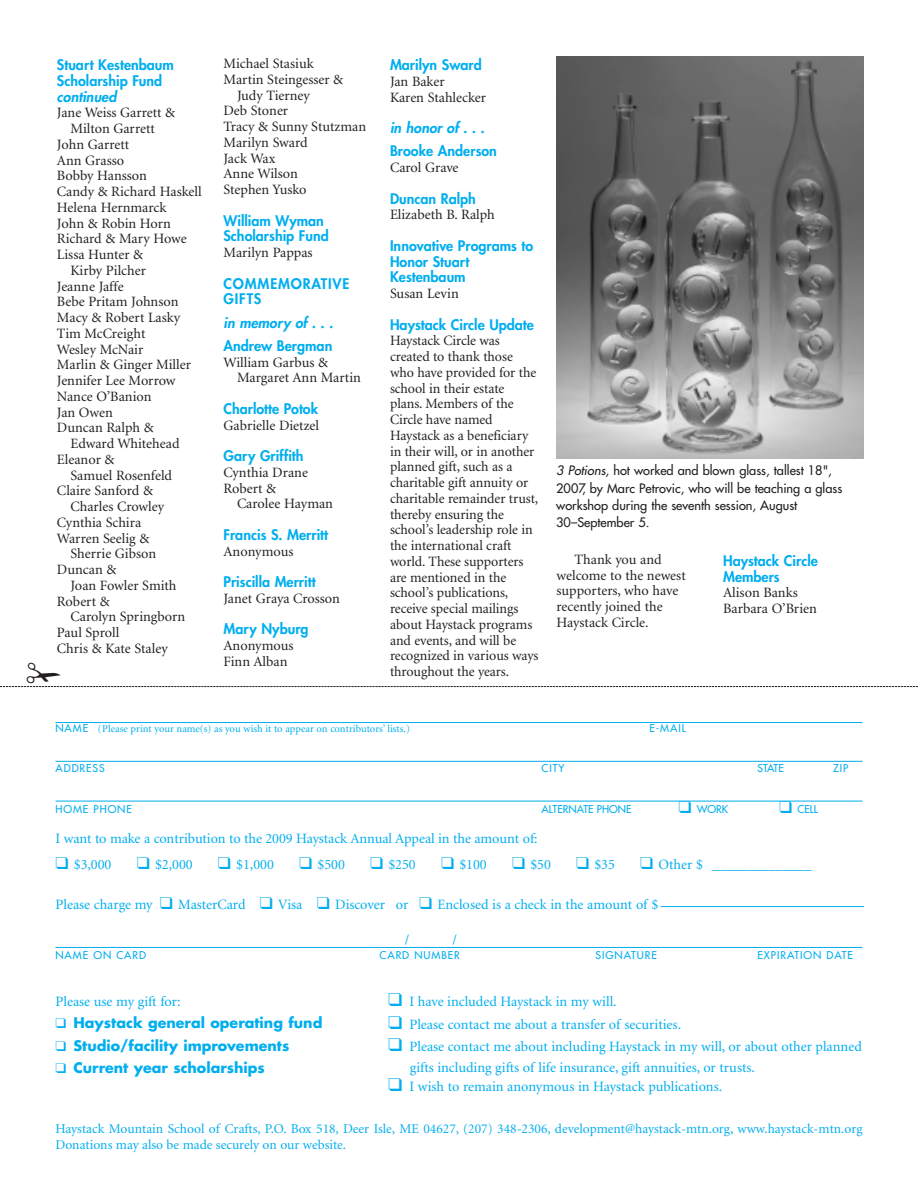
<style>
.page{position:relative;width:918px;height:1188px;background:#fff}
.page>*{position:absolute;margin:0;border:0;box-sizing:border-box;transform-origin:0 0}
.t1{font:14.25px/15.8px "Minion";letter-spacing:-.005em;color:#231f20}
.t2{font:14.25px/20.5px "Minion";color:#00aeef}
.t3{font:800 14.25px/15.8px "Futura";color:#00aeef}
.t4{font:700 14.25px "Futura";color:#00aeef}
.t5{font:italic 800 14.25px "Futura";color:#00aeef}
.t6{font:800 14.25px/15.8px "Futura";letter-spacing:.06em;color:#00aeef}
.t7{font:13.5px/16.2px "Minion";color:#00aeef}
.t8{font:12.75px/17.4px "Futura";color:#231f20}
.t9{font:10.5px "Futura";letter-spacing:.085em;color:#00aeef}
.t10{font:10.5px "Minion";color:#00aeef}
.t11{font:10.5px "Futura";color:#00aeef}
.s1{font-style:italic}
.s2{font-family:"Futura"}
</style>
<div class="page">
<hr style="left:56px;top:722px;width:806px;height:1px;background:#00aeef">
<hr style="left:56px;top:761px;width:806px;height:1px;background:#00aeef">
<hr style="left:56px;top:801px;width:806px;height:1px;background:#00aeef">
<hr style="left:56px;top:947px;width:806px;height:1px;background:#00aeef">
<hr style="left:661px;top:906px;width:203px;height:1px;background:#00aeef">
<img style="left:557px;top:56px;width:307px;height:403px">
<svg style="left:0;top:686px;width:918px;height:1px"></svg>
<p class="t3" style="left:57px;top:58px;width:119px">Stuart Kestenbaum<br>Scholarship Fund</p>
<p class="t5" style="left:57px;top:89px;width:61px">continued</p>
<p class="t1" style="left:57px;top:106px;width:120px">Jane Weiss Garrett &amp;</p>
<p class="t1" style="left:70px;top:122px;width:86px">Milton Garrett</p>
<p class="t1" style="left:57px;top:138px;width:74px">John Garrett</p>
<p class="t1" style="left:57px;top:153px;width:69px">Ann Grasso</p>
<p class="t1" style="left:57px;top:169px;width:92px">Bobby Hansson</p>
<p class="t1" style="left:57px;top:185px;width:146px">Candy &amp; Richard Haskell</p>
<p class="t1" style="left:57px;top:201px;width:111px">Helena Hernmarck</p>
<p class="t1" style="left:57px;top:216px;width:115px">John &amp; Robin Horn</p>
<p class="t1" style="left:57px;top:232px;width:131px">Richard &amp; Mary Howe</p>
<p class="t1" style="left:57px;top:248px;width:88px">Lissa Hunter &amp;</p>
<p class="t1" style="left:70px;top:264px;width:77px">Kirby Pilcher</p>
<p class="t1" style="left:57px;top:279px;width:68px">Jeanne Jaffe</p>
<p class="t1" style="left:57px;top:295px;width:123px">Bebe Pritam Johnson</p>
<p class="t1" style="left:57px;top:311px;width:125px">Macy &amp; Robert Lasky</p>
<p class="t1" style="left:57px;top:327px;width:90px">Tim McCreight</p>
<p class="t1" style="left:57px;top:342px;width:88px">Wesley McNair</p>
<p class="t1" style="left:57px;top:358px;width:136px">Marlin &amp; Ginger Miller</p>
<p class="t1" style="left:57px;top:374px;width:120px">Jennifer Lee Morrow</p>
<p class="t1" style="left:57px;top:390px;width:96px">Nance O’Banion</p>
<p class="t1" style="left:57px;top:405px;width:57px">Jan Owen</p>
<p class="t1" style="left:57px;top:421px;width:98px">Duncan Ralph &amp;</p>
<p class="t1" style="left:70px;top:437px;width:111px">Edward Whitehead</p>
<p class="t1" style="left:57px;top:453px;width:59px">Eleanor &amp;</p>
<p class="t1" style="left:70px;top:468px;width:103px">Samuel Rosenfeld</p>
<p class="t1" style="left:57px;top:484px;width:98px">Claire Sanford &amp;</p>
<p class="t1" style="left:70px;top:500px;width:95px">Charles Crowley</p>
<p class="t1" style="left:57px;top:516px;width:86px">Cynthia Schira</p>
<p class="t1" style="left:57px;top:531px;width:94px">Warren Seelig &amp;</p>
<p class="t1" style="left:70px;top:547px;width:87px">Sherrie Gibson</p>
<p class="t1" style="left:57px;top:563px;width:61px">Duncan &amp;</p>
<p class="t1" style="left:70px;top:579px;width:108px">Joan Fowler Smith</p>
<p class="t1" style="left:57px;top:594px;width:54px">Robert &amp;</p>
<p class="t1" style="left:70px;top:610px;width:116px">Carolyn Springborn</p>
<p class="t1" style="left:57px;top:626px;width:64px">Paul Sproll</p>
<p class="t1" style="left:57px;top:642px;width:112px">Chris &amp; Kate Staley</p>
<p class="t1" style="left:224px;top:57px;width:92px">Michael Stasiuk</p>
<p class="t1" style="left:224px;top:73px;width:121px">Martin Steingesser &amp;</p>
<p class="t1" style="left:237px;top:88px;width:75px">Judy Tierney</p>
<p class="t1" style="left:224px;top:104px;width:66px">Deb Stoner</p>
<p class="t1" style="left:224px;top:120px;width:144px">Tracy &amp; Sunny Stutzman</p>
<p class="t1" style="left:224px;top:136px;width:86px">Marilyn Sward</p>
<p class="t1" style="left:224px;top:151px;width:53px">Jack Wax</p>
<p class="t1" style="left:224px;top:167px;width:76px">Anne Wilson</p>
<p class="t1" style="left:224px;top:183px;width:85px">Stephen Yusko</p>
<p class="t3" style="left:224px;top:214px;width:107px">William Wyman<br>Scholarship Fund</p>
<p class="t1" style="left:224px;top:246px;width:91px">Marilyn Pappas</p>
<p class="t6" style="left:224px;top:277px;width:128px">COMMEMORATIVE<br>GIFTS</p>
<p class="t5" style="left:224px;top:316px;width:111px">in memory of . . .</p>
<p class="t3" style="left:224px;top:339px;width:110px">Andrew Bergman</p>
<p class="t1" style="left:237px;top:355px;width:126px;text-indent:-14px">William Garbus &amp;<br>Margaret Ann Martin</p>
<p class="t3" style="left:224px;top:402px;width:96px">Charlotte Potok</p>
<p class="t1" style="left:224px;top:418px;width:97px">Gabrielle Dietzel</p>
<p class="t3" style="left:224px;top:449px;width:82px">Gary Griffith</p>
<p class="t1" style="left:224px;top:466px;width:86px">Cynthia Drane<br>Robert &amp;</p>
<p class="t1" style="left:237px;top:497px;width:98px">Carolee Hayman</p>
<p class="t3" style="left:224px;top:528px;width:106px">Francis S. Merritt</p>
<p class="t1" style="left:224px;top:544px;width:72px">Anonymous</p>
<p class="t3" style="left:224px;top:575px;width:94px">Priscilla Merritt</p>
<p class="t1" style="left:224px;top:592px;width:118px">Janet Graya Crosson</p>
<p class="t3" style="left:224px;top:622px;width:87px">Mary Nyburg</p>
<p class="t1" style="left:224px;top:639px;width:72px">Anonymous<br>Finn Alban</p>
<p class="t3" style="left:390px;top:58px;width:93px">Marilyn Sward</p>
<p class="t1" style="left:390px;top:75px;width:98px">Jan Baker<br>Karen Stahlecker</p>
<p class="t5" style="left:390px;top:121px;width:96px">in honor of . . .</p>
<p class="t3" style="left:390px;top:144px;width:108px">Brooke Anderson</p>
<p class="t1" style="left:390px;top:161px;width:70px">Carol Grave</p>
<p class="t3" style="left:390px;top:192px;width:87px">Duncan Ralph</p>
<p class="t1" style="left:390px;top:208px;width:106px">Elizabeth B. Ralph</p>
<p class="t3" style="left:390px;top:239px;width:145px">Innovative Programs to<br>Honor Stuart<br>Kestenbaum</p>
<p class="t1" style="left:390px;top:287px;width:70px">Susan Levin</p>
<p class="t3" style="left:390px;top:318px;width:145px">Haystack Circle Update</p>
<p class="t1" style="left:390px;top:334px;width:150px">Haystack Circle was created to thank those who have provided for the school in their estate plans. Members of the<br>Circle have named<br>Haystack as a beneficiary in their will, or in another planned gift, such as a charitable gift annuity or charitable remainder trust, thereby ensuring the school’s leadership role in the international craft world. These supporters are mentioned in the school’s publications, receive special mailings about Haystack programs and events, and will be recognized in various ways throughout the years.</p>
<p class="t8" style="left:556px;top:463px;width:288px"><span class="s1">3 Potions</span>, hot worked and blown glass, tallest 18", 2007, by Marc Petrovic, who will be teaching a glass workshop during the seventh session, August 30–September 5.</p>
<p class="t1" style="left:557px;top:553px;width:131px;text-indent:18px">Thank you and welcome to the newest supporters, who have recently joined the<br>Haystack Circle.</p>
<p class="t3" style="left:723px;top:554px;width:96px">Haystack Circle<br>Members</p>
<p class="t1" style="left:723px;top:586px;width:95px">Alison Banks<br>Barbara O’Brien</p>
<p class="t10" style="left:56px;top:725px;width:356px"><span class="s2">NAME</span> (Please print your name(s) as you wish it to appear on contributors’ lists.)</p>
<p class="t9" style="left:650px;top:723px;width:38px">E-MAIL</p>
<p class="t9" style="left:56px;top:763px;width:51px">ADDRESS</p>
<p class="t9" style="left:542px;top:763px;width:24px">CITY</p>
<p class="t9" style="left:758px;top:763px;width:28px">STATE</p>
<p class="t9" style="left:833px;top:763px;width:17px">ZIP</p>
<p class="t9" style="left:56px;top:803px;width:78px">HOME PHONE</p>
<p class="t11" style="left:542px;top:803px;width:92px">ALTERNATE PHONE</p>
<p class="t9" style="left:678px;top:803px;width:51px">❑ WORK</p>
<p class="t9" style="left:779px;top:803px;width:40px">❑ CELL</p>
<p class="t2" style="left:56px;top:829px;width:484px">I want to make a contribution to the 2009 Haystack Annual Appeal in the amount of:</p>
<p class="t2" style="left:56px;top:855px;width:57px">❑ $3,000</p>
<p class="t2" style="left:137px;top:855px;width:57px">❑ $2,000</p>
<p class="t2" style="left:218px;top:855px;width:57px">❑ $1,000</p>
<p class="t2" style="left:299px;top:855px;width:47px">❑ $500</p>
<p class="t2" style="left:370px;top:855px;width:47px">❑ $250</p>
<p class="t2" style="left:441px;top:855px;width:47px">❑ $100</p>
<p class="t2" style="left:512px;top:855px;width:40px">❑ $50</p>
<p class="t2" style="left:576px;top:855px;width:40px">❑ $35</p>
<p class="t2" style="left:640px;top:855px;width:173px">❑ Other $ ______________</p>
<p class="t2" style="left:55px;top:895px;width:604px">Please charge my ❑ MasterCard ❑ Visa ❑ Discover or ❑ Enclosed is a check in the amount of $</p>
<p class="t2" style="left:405px;top:930px;width:6px">/</p>
<p class="t2" style="left:453px;top:930px;width:6px">/</p>
<p class="t9" style="left:56px;top:950px;width:92px">NAME ON CARD</p>
<p class="t9" style="left:380px;top:950px;width:82px">CARD NUMBER</p>
<p class="t9" style="left:596px;top:950px;width:63px">SIGNATURE</p>
<p class="t9" style="left:758px;top:950px;width:97px">EXPIRATION DATE</p>
<p class="t2" style="left:56px;top:992px;width:127px">Please use my gift for:</p>
<p class="t4" style="left:56px;top:1016px;width:268px">❑ Haystack general operating fund</p>
<p class="t4" style="left:56px;top:1039px;width:235px">❑ Studio/facility improvements</p>
<p class="t4" style="left:56px;top:1061px;width:211px">❑ Current year scholarships</p>
<p class="t2" style="left:388px;top:993px;width:230px">❑ I have included Haystack in my will.</p>
<p class="t2" style="left:388px;top:1015px;width:295px">❑ Please contact me about a transfer of securities.</p>
<p class="t2" style="left:410px;top:1038px;width:454px;text-indent:-22px">❑ Please contact me about including Haystack in my will, or about other planned gifts including gifts of life insurance, gift annuities, or trusts.</p>
<p class="t2" style="left:388px;top:1077px;width:336px">❑ I wish to remain anonymous in Haystack publications.</p>
<p class="t7" style="left:56px;top:1121px;width:809px">Haystack Mountain School of Crafts, P.O. Box 518, Deer Isle, ME 04627, (207) 348-2306, development@haystack-mtn.org, www.haystack-mtn.org<br>Donations may also be made securely on our website.</p>
</div>
